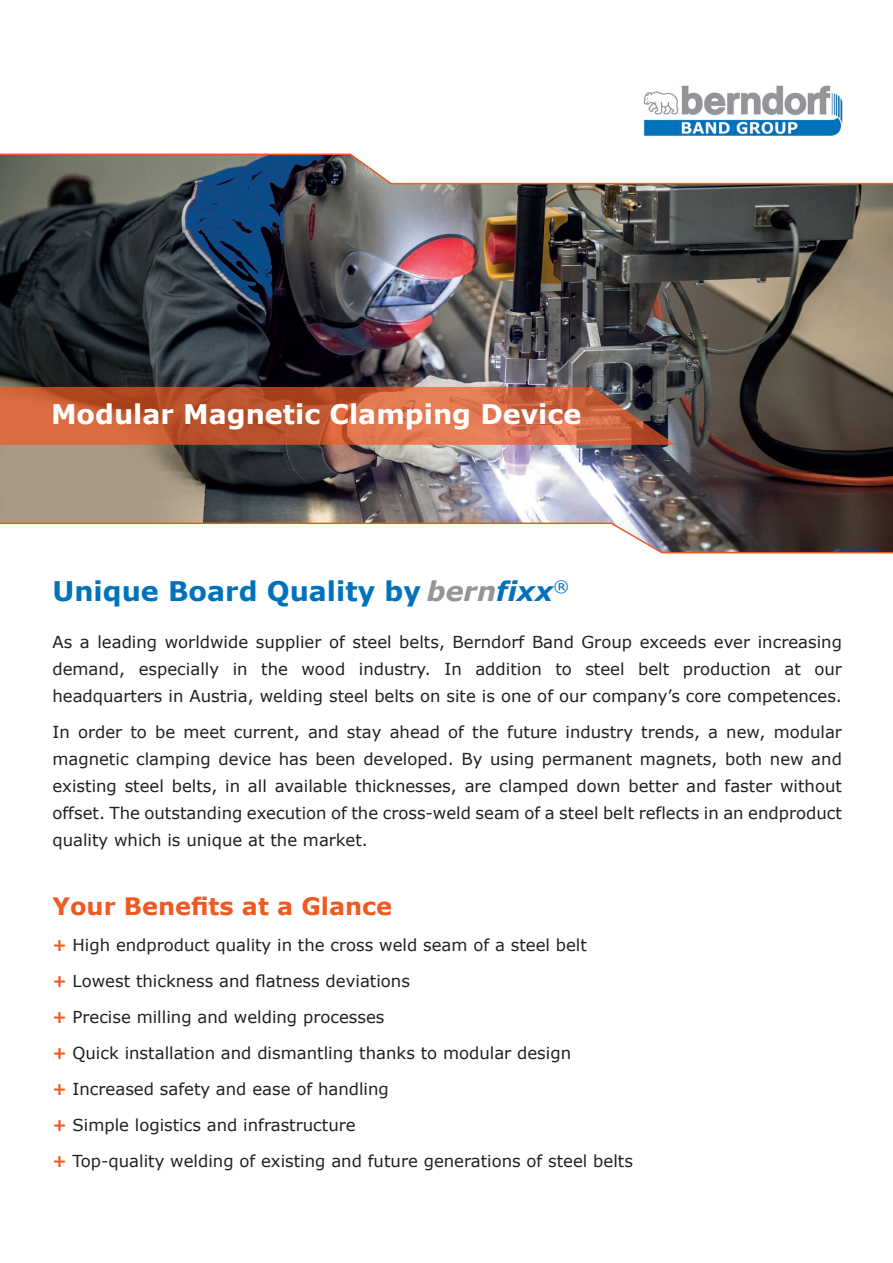
<style>
.page{position:relative;width:893px;height:1263px;background:#fff}
.page>*{position:absolute;margin:0;border:0;box-sizing:border-box;transform-origin:0 0}
.t1{font:700 27px "Verdana";color:#fff}
.t2{font:700 27px "Verdana";color:#0072bc}
.t3{font:700 24px "Verdana";color:#f15921}
.t4{font:16.5px/27px "Verdana";color:#231f20;text-align:justify}
.s1{font-style:italic;color:#939598}
.s2{font-style:italic}
.s3{font-weight:700;color:#f15921}
</style>
<div class="page">
<img style="left:0;top:153px;width:893px;height:401px">
<svg style="left:0;top:387px;width:676px;height:58px;background:#c4613c"></svg>
<img style="left:643px;top:85px;width:200px;height:50px">
<h1 class="t1" style="left:51px;top:395px;width:532px">Modular Magnetic Clamping Device</h1>
<h1 class="t2" style="left:52px;top:572px;width:518px">Unique Board Quality by <span class="s1">bern</span><span class="s2">fixx</span><sup>®</sup></h1>
<p class="t4" style="left:52px;top:628px;width:791px">As a leading worldwide supplier of steel belts, Berndorf Band Group exceeds ever increasing demand, especially in the wood industry. In addition to steel belt production at our headquarters in Austria, welding steel belts on site is one of our company’s core competences.</p>
<p class="t4" style="left:52px;top:718px;width:791px">In order to be meet current, and stay ahead of the future industry trends, a new, modular magnetic clamping device has been developed. By using permanent magnets, both new and existing steel belts, in all available thicknesses, are clamped down better and faster without offset. The outstanding execution of the cross-weld seam of a steel belt reflects in an endproduct quality which is unique at the market.</p>
<h2 class="t3" style="left:52px;top:889px;width:341px">Your Benefits at a Glance</h2>
<p class="t4" style="left:52px;top:927px;width:582px;line-height:36px;text-align:left"><span class="s3">+</span> High endproduct quality in the cross weld seam of a steel belt<br><span class="s3">+</span> Lowest thickness and flatness deviations<br><span class="s3">+</span> Precise milling and welding processes<br><span class="s3">+</span> Quick installation and dismantling thanks to modular design<br><span class="s3">+</span> Increased safety and ease of handling<br><span class="s3">+</span> Simple logistics and infrastructure<br><span class="s3">+</span> Top-quality welding of existing and future generations of steel belts</p>
</div>
